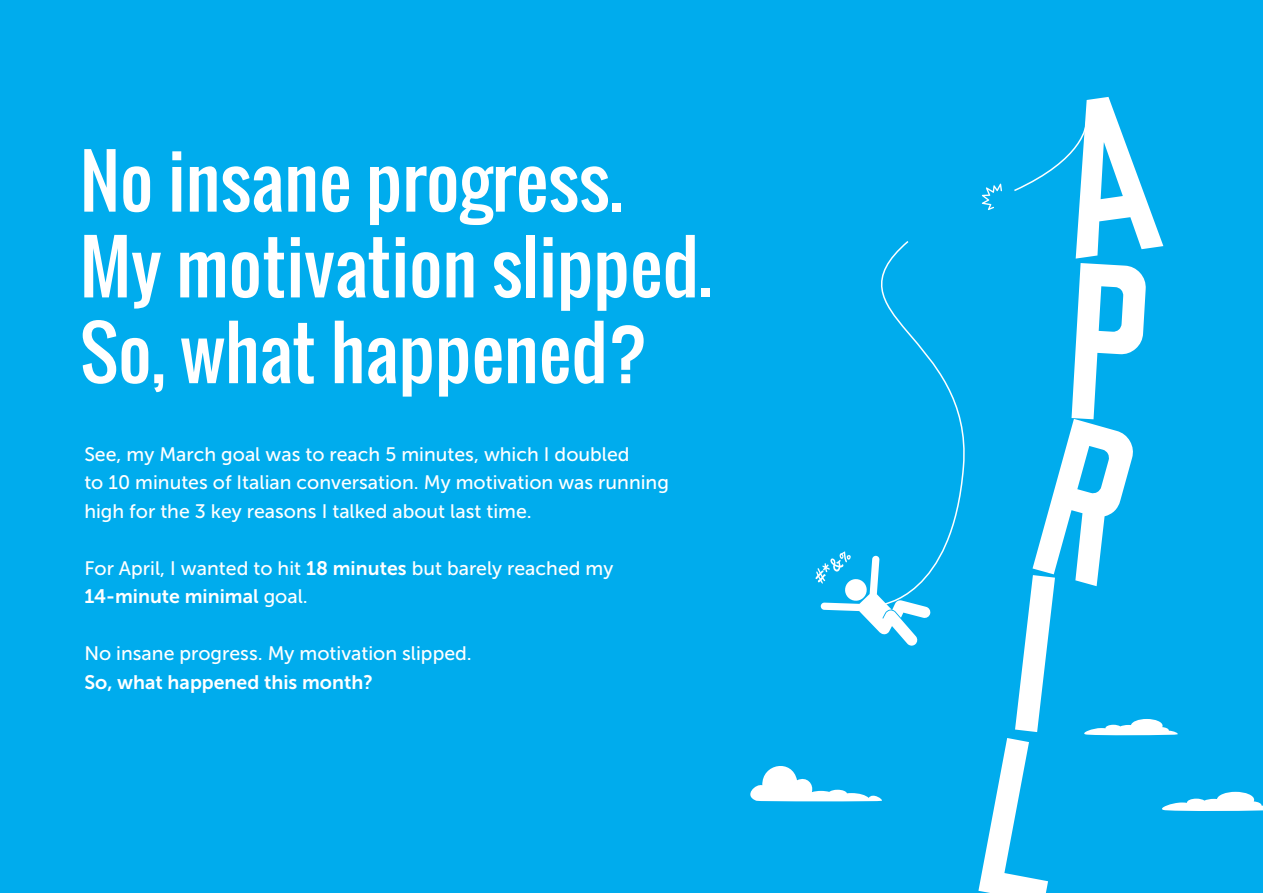
<style>
.page{position:relative;width:1263px;height:893px;background:#00aced}
.page>*{position:absolute;margin:0;border:0;box-sizing:border-box;transform-origin:0 0}
.t1{font:71.4px/85.8px "Oswald";color:#fff}
.t2{font:19.5px/28.5px "Museo Sans 500";color:#fff}
.t3{font:19.5px "Museo Sans 700";color:#fff}
.s1{font-family:"Museo Sans 700"}
.s2{font-family:"Museo Sans 500"}
</style>
<div class="page">
<svg style="left:750px;top:766px;width:132px;height:36px"></svg>
<svg style="left:881px;top:241px;width:84px;height:331px"></svg>
<svg style="left:978px;top:97px;width:285px;height:796px"></svg>
<svg style="left:815px;top:551px;width:116px;height:95px"></svg>
<h1 class="t1" style="left:80px;top:138px;width:634px">No insane progress.<br>My motivation slipped.<br>So, what happened?</h1>
<p class="t2" style="left:84px;top:440px;width:586px">See, my March goal was to reach 5 minutes, which I doubled<br>to 10 minutes of Italian conversation. My motivation was running high for the 3 key reasons I talked about last time.</p>
<p class="t2" style="left:84px;top:554px;width:530px">For April, I wanted to hit <span class="s1">18 minutes</span> but barely reached my</p>
<p class="t3" style="left:84px;top:586px;width:225px">14-minute minimal <span class="s2">goal.</span></p>
<p class="t2" style="left:84px;top:639px;width:389px">No insane progress. My motivation slipped.</p>
<p class="t3" style="left:84px;top:671px;width:290px">So, what happened this month?</p>
</div>
